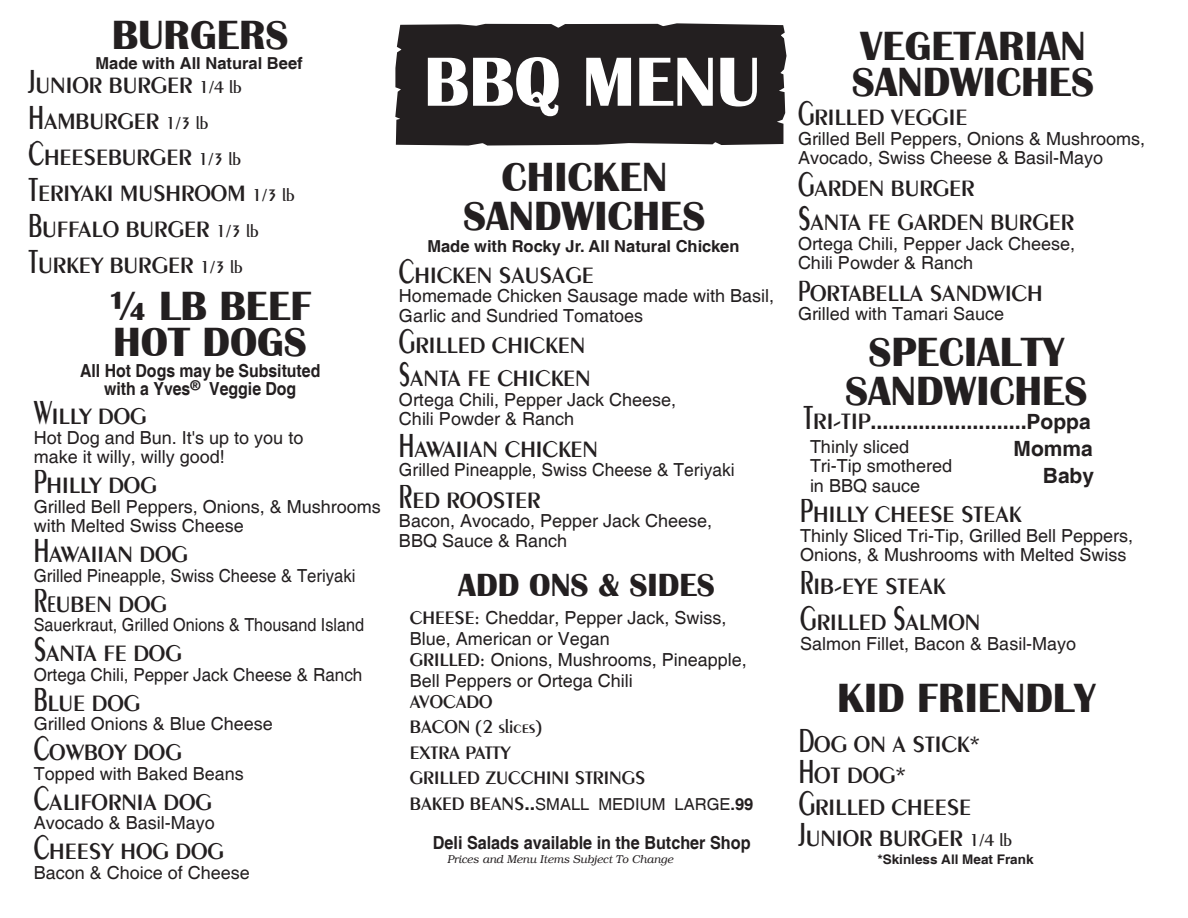
<style>
.page{position:relative;width:1188px;height:918px;background:#fff}
.page>*{position:absolute;margin:0;border:0;box-sizing:border-box;transform-origin:0 0}
.t1{font:700 72px "Britannic";color:#fff}
.t2{font:700 42px/39px "Britannic";color:#231f20;text-align:center}
.t3{font:700 33px "Britannic";color:#231f20}
.t4{font:24px/36px "Penguin Plain";color:#231f20}
.t5{font:700 24px "Helvetica";color:#231f20;scale:.9 1}
.t6{font:22.5px "Helvetica";color:#231f20}
.t7{font:700 21px/27px "Helvetica";color:#231f20;text-align:right}
.t8{font:19.5px/25.5px "Penguin Plain";color:#231f20}
.t9{font:18px/19.5px "Helvetica";color:#231f20}
.t10{font:700 18px/18px "Helvetica";color:#231f20;text-align:center;scale:.88 1}
.t11{font:18px "Helvetica";color:#231f20;scale:.9 1}
.t12{font:18px "Helvetica";color:#231f20;scale:.93 1}
.t13{font:700 18px "Helvetica";color:#231f20;scale:.9 1}
.t14{font:18px "Helvetica";color:#231f20;scale:.94 1}
.t15{font:700 16.5px "Helvetica";color:#231f20}
.t16{font:16.5px "Helvetica";color:#231f20}
.t17{font:700 13.2px "Helvetica";color:#231f20}
.t18{font:italic 300 11.25px "Bookman";color:#231f20}
.s1{font-size:36px}
.s2{font-size:18px}
.s3{font-family:"Penguin Plain";font-size:19.5px}
.s4{font-weight:700;font-size:19.5px}
.s5{font-weight:700}
.s6{font-size:31.5px}
.s7{font-family:"Penguin Plain";font-weight:400;font-size:36px}
.s8{font-family:"Penguin Plain";font-weight:400}
.s9{font-size:21px}
</style>
<div class="page">
<div style="left:395px;top:23px;width:392px;height:123px;background:#231f20"></div>
<h2 class="t2" style="left:112px;top:16px;width:178px">BURGERS</h2>
<p class="t15" style="left:95px;top:53px;width:209px">Made with All Natural Beef</p>
<h3 class="t4" style="left:28px;top:66px;width:215px"><span class="s1">J</span>UNIOR BURGER <span class="s2">1/4 lb<br></span><span class="s1">H</span>AMBURGER <span class="s2">1/3 lb</span></h3>
<p class="t6" style="left:28px;top:126px;width:8px">.</p>
<h3 class="t4" style="left:28px;top:138px;width:268px"><span class="s1">C</span>HEESEBURGER <span class="s2">1/3 lb<br></span><span class="s1">T</span>ERIYAKI MUSHROOM <span class="s2">1/3 lb<br></span><span class="s1">B</span>UFFALO BURGER <span class="s2">1/3 lb<br></span><span class="s1">T</span>URKEY BURGER <span class="s2">1/3 lb</span></h3>
<h2 class="t2" style="left:109px;top:288px;width:204px;line-height:36px;text-align:left">¼ LB BEEF<br>HOT DOGS</h2>
<p class="t10" style="left:80px;top:362px;width:275px">All Hot Dogs may be Subsituted with a Yves<sup>®</sup> Veggie Dog</p>
<h3 class="t4" style="left:34px;top:398px;width:114px"><span class="s1">W</span>ILLY DOG</h3>
<p class="t9" style="left:34px;top:428px;width:271px">Hot Dog and Bun. It's up to you to make it willy, willy good!</p>
<h3 class="t4" style="left:34px;top:467px;width:125px"><span class="s1">P</span>HILLY DOG</h3>
<p class="t9" style="left:34px;top:497px;width:349px">Grilled Bell Peppers, Onions, &amp; Mushrooms with Melted Swiss Cheese</p>
<h3 class="t4" style="left:34px;top:536px;width:156px"><span class="s1">H</span>AWAIIAN DOG</h3>
<p class="t12" style="left:34px;top:565px;width:348px">Grilled Pineapple, Swiss Cheese &amp; Teriyaki</p>
<h3 class="t4" style="left:34px;top:585px;width:135px"><span class="s1">Re</span>UBEN DOG</h3>
<p class="t11" style="left:34px;top:615px;width:369px">Sauerkraut, Grilled Onions &amp; Thousand Island</p>
<h3 class="t4" style="left:34px;top:635px;width:150px"><span class="s1">S</span>ANTA FE DOG</h3>
<p class="t14" style="left:34px;top:664px;width:351px">Ortega Chili, Pepper Jack Cheese &amp; Ranch</p>
<h3 class="t4" style="left:34px;top:684px;width:108px"><span class="s1">B</span>LUE DOG</h3>
<p class="t9" style="left:34px;top:715px;width:241px">Grilled Onions &amp; Blue Cheese</p>
<h3 class="t4" style="left:34px;top:734px;width:150px"><span class="s1">C</span>OWBOY DOG</h3>
<p class="t9" style="left:34px;top:764px;width:212px">Topped with Baked Beans</p>
<h3 class="t4" style="left:34px;top:783px;width:180px"><span class="s1">C</span>ALIFORNIA DOG</h3>
<p class="t9" style="left:34px;top:814px;width:183px">Avocado &amp; Basil-Mayo</p>
<h3 class="t4" style="left:34px;top:833px;width:192px"><span class="s1">C</span>HEESY HOG DOG</h3>
<p class="t9" style="left:34px;top:863px;width:218px">Bacon &amp; Choice of Cheese</p>
<h1 class="t1" style="left:424px;top:41px;width:338px">BBQ MENU</h1>
<h2 class="t2" style="left:463px;top:158px;width:244px">CHICKEN<br>SANDWICHES</h2>
<p class="t15" style="left:427px;top:236px;width:314px">Made with Rocky Jr. All Natural Chicken</p>
<h3 class="t4" style="left:399px;top:256px;width:196px"><span class="s1">C</span>HICKEN SAUSAGE</h3>
<p class="t9" style="left:399px;top:287px;width:377px">Homemade Chicken Sausage made with Basil,<br>Garlic and Sundried Tomatoes</p>
<h3 class="t4" style="left:399px;top:328px;width:193px;line-height:33px"><span class="s1">G</span>RILLED CHICKEN<br><span class="s1">S</span>ANTA FE CHICKEN</h3>
<p class="t9" style="left:399px;top:390px;width:279px">Ortega Chili, Pepper Jack Cheese,<br>Chili Powder &amp; Ranch</p>
<h3 class="t4" style="left:399px;top:430px;width:201px"><span class="s1">H</span>AWAIIAN CHICKEN</h3>
<p class="t9" style="left:399px;top:461px;width:337px">Grilled Pineapple, Swiss Cheese &amp; Teriyaki</p>
<h3 class="t4" style="left:399px;top:481px;width:143px"><span class="s1">R</span>ED ROOSTER</h3>
<p class="t9" style="left:399px;top:512px;width:315px">Bacon, Avocado, Pepper Jack Cheese,<br>BBQ Sauce &amp; Ranch</p>
<h3 class="t3" style="left:458px;top:566px;width:258px">ADD ONS &amp; SIDES</h3>
<p class="t9" style="left:410px;top:608px;width:338px;line-height:21px"><span class="s3">CHEESE:</span> Cheddar, Pepper Jack, Swiss,<br>Blue, American or Vegan<br><span class="s3">GRILLED:</span> Onions, Mushrooms, Pineapple,<br>Bell Peppers or Ortega Chili</p>
<p class="t8" style="left:410px;top:688px;width:237px">AVOCADO<br>BACON (2 slices)<br>EXTRA PATTY<br>GRILLED ZUCCHINI STRINGS</p>
<p class="t16" style="left:410px;top:795px;width:345px"><span class="s3">BAKED BEANS</span><span class="s4">..</span>SMALL MEDIUM LARGE<span class="s5">.99</span></p>
<p class="t13" style="left:433px;top:832px;width:355px">Deli Salads available in the Butcher Shop</p>
<p class="t18" style="left:447px;top:853px;width:228px">Prices and Menu Items Subject To Change</p>
<h2 class="t2" style="left:852px;top:28px;width:244px;line-height:36px;text-align:left">VEGETARIAN<br>SANDWICHES</h2>
<h3 class="t4" style="left:798px;top:98px;width:171px"><span class="s1">G</span>RILLED VEGGIE</h3>
<p class="t9" style="left:798px;top:129px;width:349px">Grilled Bell Peppers, Onions &amp; Mushrooms,<br>Avocado, Swiss Cheese &amp; Basil-Mayo</p>
<h3 class="t4" style="left:798px;top:169px;width:178px"><span class="s1">G</span>ARDEN BURGER</h3>
<p class="t6" style="left:798px;top:191px;width:8px">.</p>
<h3 class="t4" style="left:798px;top:203px;width:278px"><span class="s1">S</span>ANTA FE GARDEN BURGER</h3>
<p class="t9" style="left:798px;top:234px;width:279px">Ortega Chili, Pepper Jack Cheese,<br>Chili Powder &amp; Ranch</p>
<h3 class="t4" style="left:798px;top:274px;width:246px"><span class="s6">P</span>ORTABELLA SANDWICH</h3>
<p class="t9" style="left:798px;top:305px;width:208px">Grilled with Tamari Sauce</p>
<h2 class="t2" style="left:845px;top:332px;width:244px">SPECIALTY<br>SANDWICHES</h2>
<h3 class="t5" style="left:804px;top:405px;width:321px"><span class="s7">T</span><span class="s8">RI-TIP</span>..........................<span class="s9">Poppa</span></h3>
<p class="t7" style="left:1014px;top:436px;width:82px">Momma<br>Baby</p>
<p class="t9" style="left:810px;top:437px;width:144px">Thinly sliced<br>Tri-Tip smothered in BBQ sauce</p>
<h3 class="t4" style="left:800px;top:496px;width:222px"><span class="s1">P</span>HILLY CHEESE STEAK</h3>
<p class="t9" style="left:800px;top:526px;width:335px">Thinly Sliced Tri-Tip, Grilled Bell Peppers,<br>Onions, &amp; Mushrooms with Melted Swiss</p>
<h3 class="t4" style="left:800px;top:568px;width:182px"><span class="s1">R</span>IB-EYE STEAK<br><span class="s1">G</span>RILLED <span class="s1">S</span>ALMON</h3>
<p class="t9" style="left:800px;top:634px;width:278px">Salmon Fillet, Bacon &amp; Basil-Mayo</p>
<h2 class="t2" style="left:837px;top:678px;width:260px">KID FRIENDLY</h2>
<h3 class="t4" style="left:799px;top:727px;width:215px;line-height:31.5px"><span class="s1">D</span>OG ON A STICK*<br><span class="s1">H</span>OT DOG*<br><span class="s1">G</span>RILLED CHEESE<br><span class="s1">J</span>UNIOR BURGER <span class="s2">1/4 lb</span></h3>
<p class="t17" style="left:878px;top:852px;width:158px">*Skinless All Meat Frank</p>
</div>
